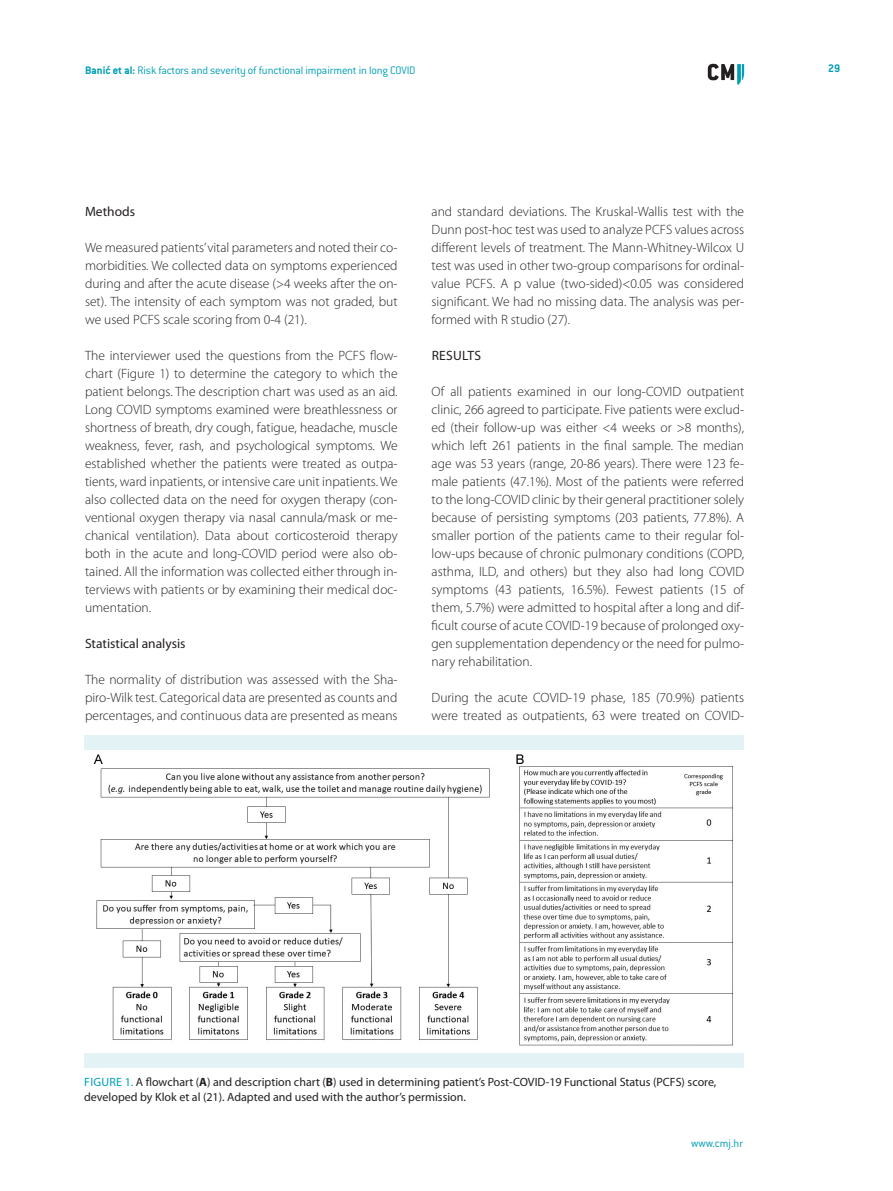
<style>
.page{position:relative;width:893px;height:1191px;background:#fff}
.page>*{position:absolute;margin:0;border:0;box-sizing:border-box;transform-origin:0 0}
.CMJ_-__body{font:300 13.5px/18px "Myriad Pro";color:#231f20;text-align:justify}
.CMJ_-_N3{font:13.5px "Myriad Pro";color:#231f20}
.CMJ_-_N2{font:13.5px "Myriad Pro";letter-spacing:.02em;color:#231f20}
.CMJ_-_table_title_he{font:12px/15px "Myriad Pro";color:#231f20}
.H_desni_-_running{font:300 12px "ITC Conduit LTCE";letter-spacing:-.01em;color:#009fb4}
.www_cmj_hr_na_master{font:300 12px "ITC Conduit LTCE";color:#009fb4}
.CMJ_-_table_title_he-2{font:12px "Myriad Pro";color:#009fb4}
.paginacija_desno{font:700 12px "ITC Conduit LTCE";color:#009fb4}
.s1{font-weight:700}
.s2{color:#009fb4}
</style>
<div class="page">
<svg style="left:708px;top:64px;width:36px;height:21px"></svg>
<img style="left:90px;top:749px;width:647px;height:297px">
<div style="left:84px;top:735px;width:659px;height:14px;background:#e2f2f5"></div>
<div style="left:84px;top:1053px;width:659px;height:14px;background:#e2f2f5"></div>
<p class="H_desni_-_running" style="left:85px;top:63px;width:332px"><span class="s1">Banić et al:</span> Risk factors and severity of functional impairment in long COVID</p>
<p class="paginacija_desno" style="left:828px;top:61px;width:14px">29</p>
<p class="CMJ_-_N3" style="left:85px;top:203px;width:52px">Methods</p>
<p class="CMJ_-__body" style="left:85px;top:238px;width:314px">We measured patients’ vital parameters and noted their co&shy;morbidities. We collected data on symptoms experienced during and after the acute disease (&gt;4 weeks after the on&shy;set). The intensity of each symptom was not graded, but we used PCFS scale scoring from 0-4 (21).</p>
<p class="CMJ_-__body" style="left:85px;top:346px;width:314px">The interviewer used the questions from the PCFS flow&shy;chart (Figure 1) to determine the category to which the patient belongs. The description chart was used as an aid.<br>Long COVID symptoms examined were breathlessness or shortness of breath, dry cough, fatigue, headache, muscle weakness, fever, rash, and psychological symptoms. We established whether the patients were treated as outpa&shy;tients, ward inpatients, or intensive care unit inpatients. We also collected data on the need for oxygen therapy (con&shy;ventional oxygen therapy via nasal cannula/mask or me&shy;chanical ventilation). Data about corticosteroid therapy both in the acute and long-COVID period were also ob&shy;tained. All the information was collected either through in&shy;terviews with patients or by examining their medical doc&shy;umentation.</p>
<p class="CMJ_-_N3" style="left:85px;top:635px;width:102px">Statistical analysis</p>
<p class="CMJ_-__body" style="left:85px;top:670px;width:314px">The normality of distribution was assessed with the Sha&shy;piro-Wilk test. Categorical data are presented as counts and percentages, and continuous data are presented as means</p>
<p class="CMJ_-__body" style="left:432px;top:202px;width:314px">and standard deviations. The Kruskal-Wallis test with the Dunn post-hoc test was used to analyze PCFS values across different levels of treatment. The Mann-Whitney-Wilcox U test was used in other two-group comparisons for ordinal&shy;value PCFS. A p value (two-sided)&lt;0.05 was considered significant. We had no missing data. The analysis was per&shy;formed with R studio (27).</p>
<p class="CMJ_-_N2" style="left:432px;top:347px;width:51px">RESULTS</p>
<p class="CMJ_-__body" style="left:432px;top:382px;width:314px">Of all patients examined in our long-COVID outpatient clinic, 266 agreed to participate. Five patients were exclud&shy;ed (their follow-up was either &lt;4 weeks or &gt;8 months), which left 261 patients in the final sample. The median age was 53 years (range, 20-86 years). There were 123 fe&shy;male patients (47.1%). Most of the patients were referred to the long-COVID clinic by their general practitioner solely because of persisting symptoms (203 patients, 77.8%). A smaller portion of the patients came to their regular fol&shy;low-ups because of chronic pulmonary conditions (COPD, asthma, ILD, and others) but they also had long COVID symptoms (43 patients, 16.5%). Fewest patients (15 of them, 5.7%) were admitted to hospital after a long and dif&shy;ficult course of acute COVID-19 because of prolonged oxy&shy;gen supplementation dependency or the need for pulmo&shy;nary rehabilitation.</p>
<p class="CMJ_-__body" style="left:432px;top:688px;width:314px">During the acute COVID-19 phase, 185 (70.9%) patients were treated as outpatients, 63 were treated on COVID-</p>
<p class="CMJ_-_table_title_he" style="left:84px;top:1074px;width:634px;text-indent:41px"><span class="s2">1.</span> A flowchart (<span class="s1">A</span>) and description chart (<span class="s1">B</span>) used in determining patient’s Post-COVID-19 Functional Status (PCFS) score, developed by Klok et al (21). Adapted and used with the author’s permission.</p>
<p class="CMJ_-_table_title_he-2" style="left:84px;top:1074px;width:14px">Figure</p>
<p class="www_cmj_hr_na_master" style="left:691px;top:1136px;width:54px">www.cmj.hr</p>
</div>
